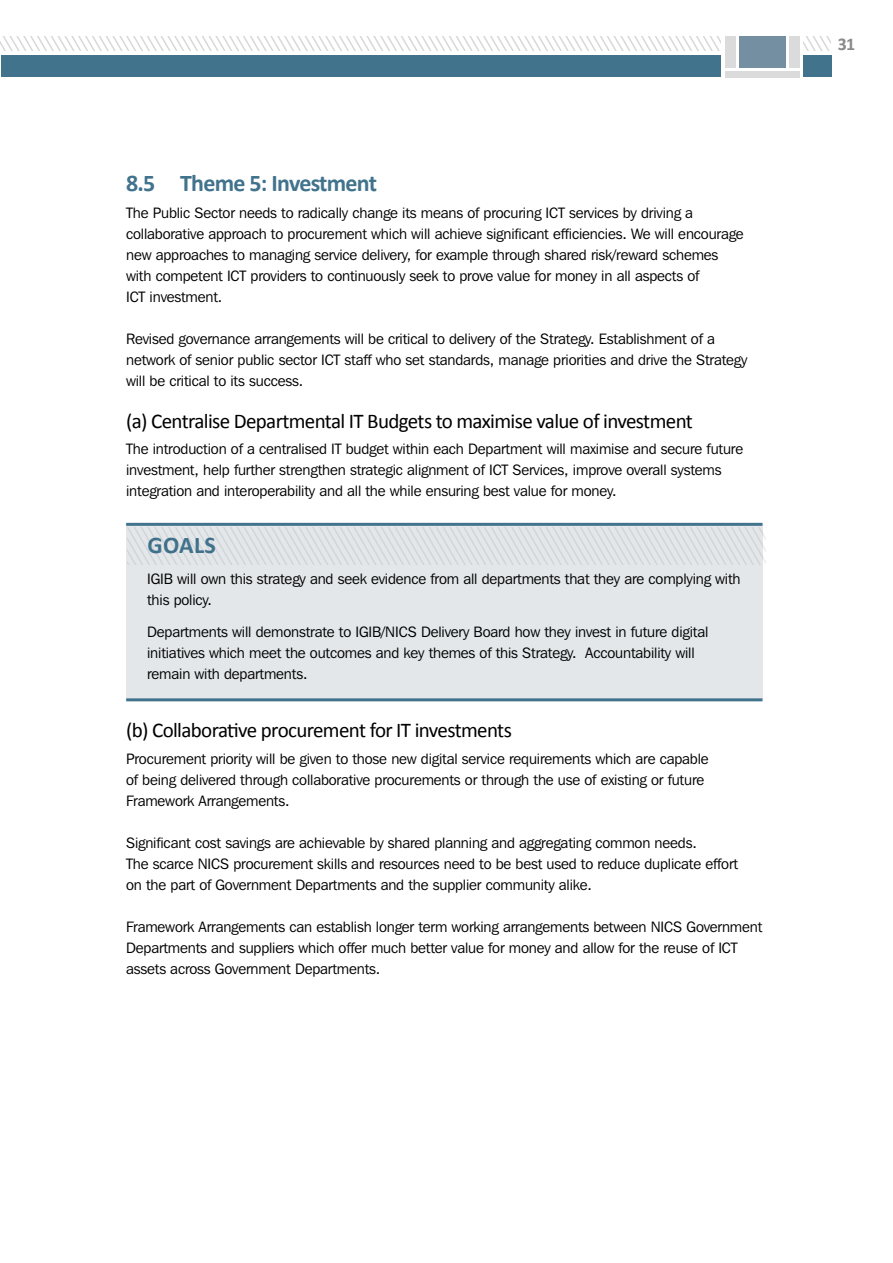
<style>
.page{position:relative;width:893px;height:1263px;background:#fff}
.page>*{position:absolute;margin:0;border:0;box-sizing:border-box;transform-origin:0 0}
.t1{font:700 24px "Calibri";letter-spacing:-.03em;color:#42738d}
.t2{font:21px "Calibri";letter-spacing:-.03em;color:#000}
.t3{font:700 18px "Calibri";color:#8a8a8d}
.t4{font:15px/21px "Franklin Gothic IT Cby BT";letter-spacing:-.01em;color:#000}
</style>
<div class="page">
<svg style="left:0;top:36px;width:831px;height:41px"></svg>
<div style="left:722px;top:33px;width:81px;height:47px;background:#fff"></div>
<div style="left:725px;top:71px;width:75px;height:6px;background:#dbdbdb"></div>
<div style="left:739px;top:36px;width:47px;height:32px;background:#738fa1"></div>
<div style="left:725px;top:36px;width:11px;height:32px;background:#dbdbdb"></div>
<div style="left:789px;top:36px;width:11px;height:32px;background:#dbdbdb"></div>
<div style="left:126px;top:524px;width:636px;height:176px;background:#e3e7ea"></div>
<hr style="left:126px;top:523px;width:636px;height:3px;background:#42738d">
<hr style="left:126px;top:698px;width:636px;height:3px;background:#42738d">
<svg style="left:128px;top:527px;width:637px;height:37px"></svg>
<p class="t1" style="left:126px;top:168px;width:253px">8.5 Theme 5: Investment</p>
<p class="t4" style="left:126px;top:202px;width:619px">The Public Sector needs to radically change its means of procuring ICT services by driving a collaborative approach to procurement which will achieve significant efficiencies. We will encourage new approaches to managing service delivery, for example through shared risk/reward schemes</p>
<p class="t4" style="left:126px;top:265px;width:575px">with competent ICT providers to continuously seek to prove value for money in all aspects of</p>
<p class="t4" style="left:126px;top:286px;width:98px">ICT investment.</p>
<p class="t4" style="left:126px;top:328px;width:623px">Revised governance arrangements will be critical to delivery of the Strategy. Establishment of a network of senior public sector ICT staff who set standards, manage priorities and drive the Strategy will be critical to its success.</p>
<p class="t2" style="left:126px;top:408px;width:568px">(a) Centralise Departmental IT Budgets to maximise value of investment</p>
<p class="t4" style="left:126px;top:438px;width:619px">The introduction of a centralised IT budget within each Department will maximise and secure future investment, help further strengthen strategic alignment of ICT Services, improve overall systems integration and interoperability and all the while ensuring best value for money.</p>
<p class="t1" style="left:148px;top:530px;width:70px">GOALS</p>
<p class="t4" style="left:147px;top:568px;width:595px">IGIB will own this strategy and seek evidence from all departments that they are complying with this policy.</p>
<p class="t4" style="left:147px;top:621px;width:563px">Departments will demonstrate to IGIB/NICS Delivery Board how they invest in future digital initiatives which meet the outcomes and key themes of this Strategy. Accountability will remain with departments.</p>
<p class="t2" style="left:126px;top:717px;width:387px">(b) Collaborative procurement for IT investments</p>
<p class="t4" style="left:126px;top:748px;width:584px">Procurement priority will be given to those new digital service requirements which are capable</p>
<p class="t4" style="left:126px;top:769px;width:580px">of being delivered through collaborative procurements or through the use of existing or future<br>Framework Arrangements.</p>
<p class="t4" style="left:126px;top:832px;width:572px">Significant cost savings are achievable by shared planning and aggregating common needs.</p>
<p class="t4" style="left:126px;top:853px;width:613px">The scarce NICS procurement skills and resources need to be best used to reduce duplicate effort</p>
<p class="t4" style="left:126px;top:874px;width:467px">on the part of Government Departments and the supplier community alike.</p>
<p class="t4" style="left:126px;top:916px;width:638px">Framework Arrangements can establish longer term working arrangements between NICS Government<br>Departments and suppliers which offer much better value for money and allow for the reuse of ICT assets across Government Departments.</p>
<p class="t3" style="left:838px;top:32px;width:19px">31</p>
</div>
